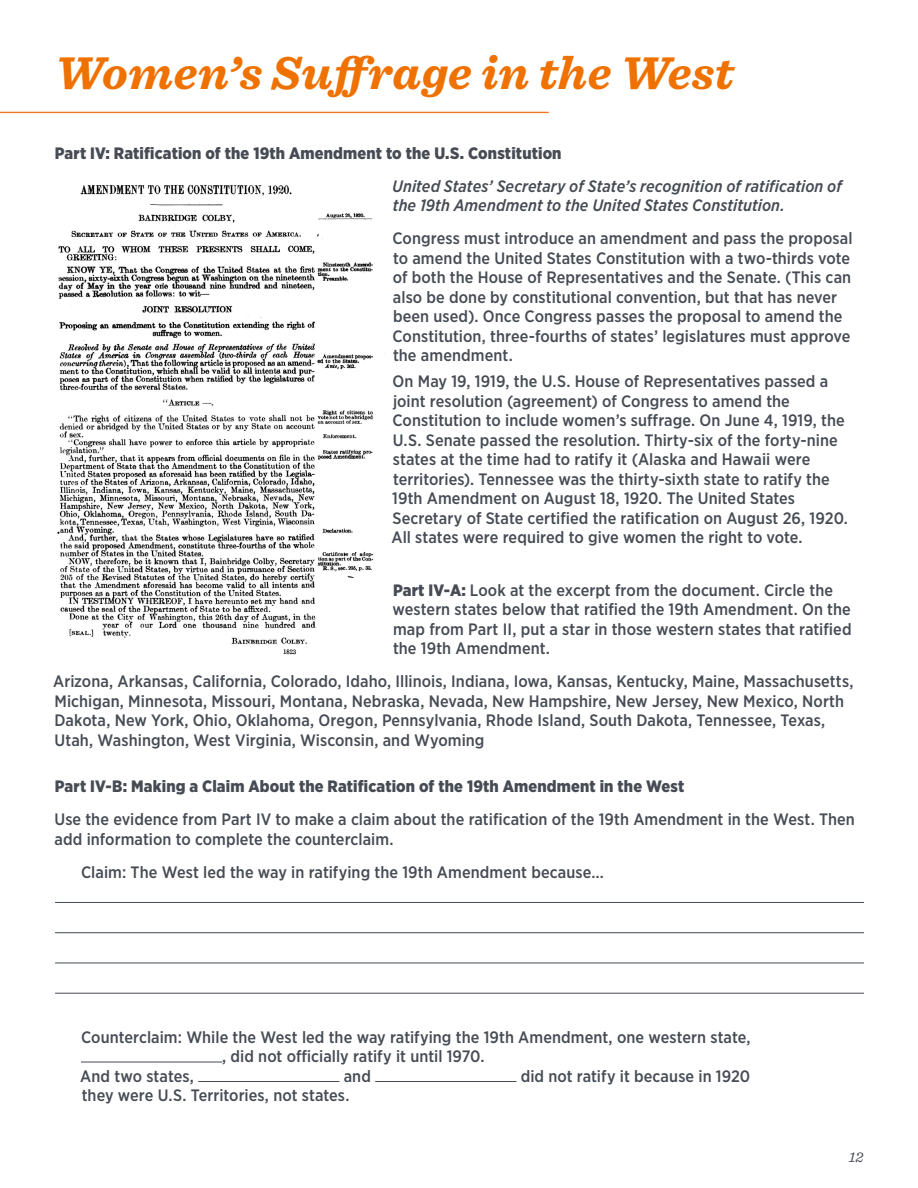
<style>
.page{position:relative;width:918px;height:1188px;background:#fff}
.page>*{position:absolute;margin:0;border:0;box-sizing:border-box;transform-origin:0 0}
.t1{font:italic 700 48px "Sentinel";letter-spacing:.005em;color:#ef7100}
.t2{font:500 16.5px/19.5px "Gotham Narrow";letter-spacing:.005em;color:#464b54}
.t3{font:900 16.5px "Gotham Narrow";letter-spacing:.01em;color:#464b54}
.t4{font:italic 500 16.5px/19.5px "Gotham Narrow";color:#464b54}
.t5{font:italic 15px "Sentinel";color:#464b54}
.s1{font-weight:900}
</style>
<div class="page">
<hr style="left:81px;top:1062px;width:141px;height:1px;background:#464b54">
<hr style="left:198px;top:1081px;width:141px;height:1px;background:#464b54">
<hr style="left:375px;top:1081px;width:141px;height:1px;background:#464b54">
<svg style="left:0;top:111px;width:549px;height:3px;background:#f9bf97"></svg>
<hr style="left:55px;top:902px;width:809px;height:1px;background:#464b54">
<hr style="left:55px;top:932px;width:809px;height:1px;background:#464b54">
<hr style="left:55px;top:963px;width:809px;height:1px;background:#464b54">
<hr style="left:55px;top:993px;width:809px;height:1px;background:#464b54">
<img style="left:57px;top:184px;width:328px;height:471px">
<p class="t1" style="left:55px;top:35px;width:681px">Women’s Suffrage in the West</p>
<p class="t3" style="left:55px;top:142px;width:508px">Part IV: Ratification of the 19th Amendment to the U.S. Constitution</p>
<p class="t4" style="left:392px;top:176px;width:451px">United States’ Secretary of State’s recognition of ratification of the 19th Amendment to the United States Constitution.</p>
<p class="t2" style="left:392px;top:228px;width:462px">Congress must introduce an amendment and pass the proposal to amend the United States Constitution with a two-thirds vote of both the House of Representatives and the Senate. (This can also be done by constitutional convention, but that has never been used). Once Congress passes the proposal to amend the Constitution, three-fourths of states’ legislatures must approve the amendment.</p>
<p class="t2" style="left:392px;top:372px;width:458px">On May 19, 1919, the U.S. House of Representatives passed a joint resolution (agreement) of Congress to amend the Constitution to include women’s suffrage. On June 4, 1919, the U.S. Senate passed the resolution. Thirty-six of the forty-nine states at the time had to ratify it (Alaska and Hawaii were territories). Tennessee was the thirty-sixth state to ratify the 19th Amendment on August 18, 1920. The United States Secretary of State certified the ratification on August 26, 1920.<br>All states were required to give women the right to vote.</p>
<p class="t2" style="left:393px;top:580px;width:460px"><span class="s1">Part IV-A:</span> Look at the excerpt from the document. Circle the western states below that ratified the 19th Amendment. On the map from Part II, put a star in those western states that ratified the 19th Amendment.</p>
<p class="t2" style="left:53px;top:672px;width:802px">Arizona, Arkansas, California, Colorado, Idaho, Illinois, Indiana, Iowa, Kansas, Kentucky, Maine, Massachusetts, Michigan, Minnesota, Missouri, Montana, Nebraska, Nevada, New Hampshire, New Jersey, New Mexico, North Dakota, New York, Ohio, Oklahoma, Oregon, Pennsylvania, Rhode Island, South Dakota, Tennessee, Texas, Utah, Washington, West Virginia, Wisconsin, and Wyoming</p>
<p class="t3" style="left:55px;top:776px;width:631px">Part IV-B: Making a Claim About the Ratification of the 19th Amendment in the West</p>
<p class="t2" style="left:54px;top:810px;width:802px">Use the evidence from Part IV to make a claim about the ratification of the 19th Amendment in the West. Then add information to complete the counterclaim.</p>
<p class="t2" style="left:81px;top:862px;width:524px">Claim: The West led the way in ratifying the 19th Amendment because…</p>
<p class="t2" style="left:81px;top:1027px;width:671px">Counterclaim: While the West led the way ratifying the 19th Amendment, one western state,</p>
<p class="t2" style="left:222px;top:1047px;width:264px">, did not officially ratify it until 1970.</p>
<p class="t2" style="left:80px;top:1066px;width:115px">And two states,</p>
<p class="t2" style="left:344px;top:1066px;width:29px">and</p>
<p class="t2" style="left:521px;top:1066px;width:231px">did not ratify it because in 1920</p>
<p class="t2" style="left:82px;top:1086px;width:269px">they were U.S. Territories, not states.</p>
<p class="t5" style="left:849px;top:1145px;width:16px">12</p>
</div>
